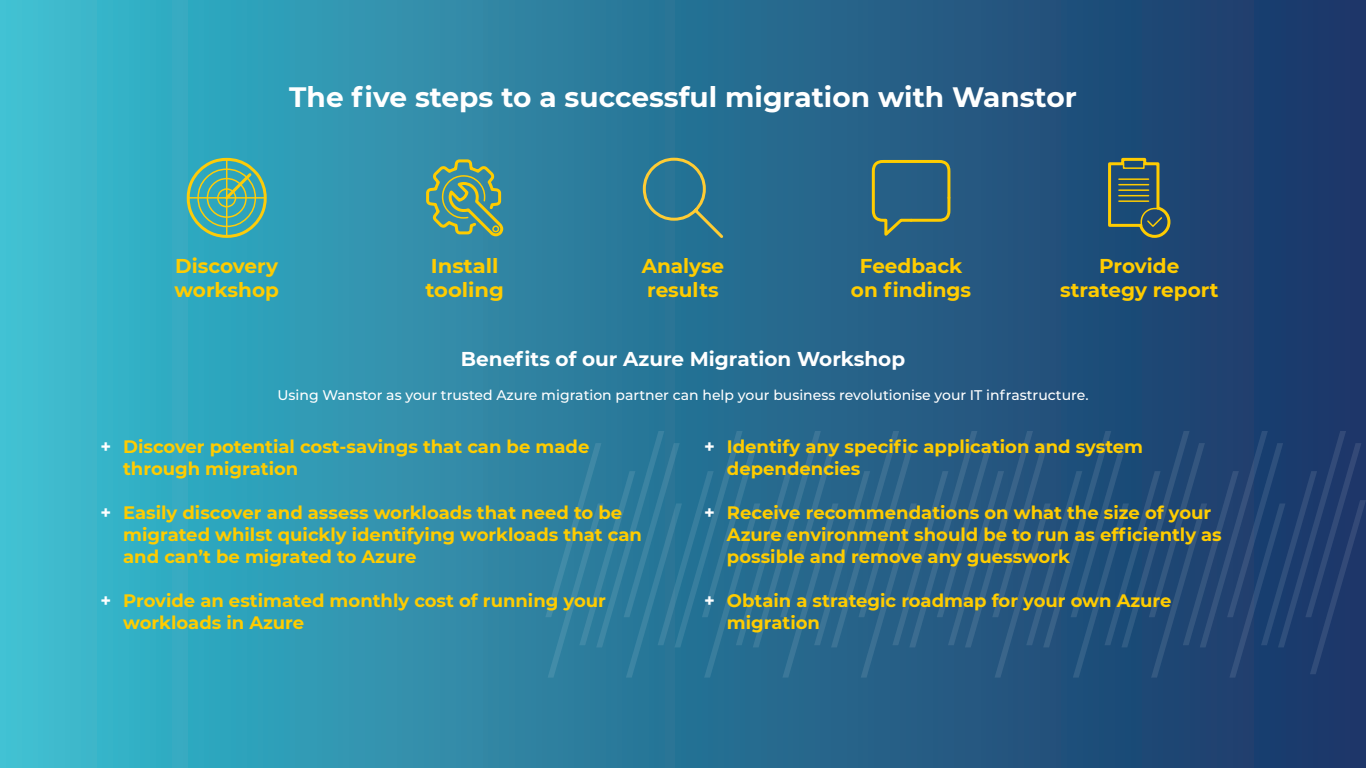
<style>
.page{position:relative;width:1366px;height:768px;background:#fff}
.page>*{position:absolute;margin:0;border:0;box-sizing:border-box;transform-origin:0 0}
.t1{font:700 28px "Montserrat";color:#fff}
.t2{font:700 20px/24px "Montserrat";color:#fc0}
.t3{font:700 20px "Montserrat";color:#fff}
.t4{font:700 20px "Montserrat";color:#fc0;scale:1.06 1}
.t5{font:700 18px/22px "Montserrat";color:#fc0}
.t6{font:700 18px "Montserrat";color:#fff}
.t7{font:500 14px "Montserrat";color:#fff}
</style>
<div class="page">
<div style="left:0;top:0;width:1366px;height:768px;background:linear-gradient(to right,#3abbcd,#1a3163)"></div>
<svg style="left:642px;top:157px;width:82px;height:82px;background:#3a7b8b"></svg>
<svg style="left:871px;top:159px;width:80px;height:78px;background:#426b73"></svg>
<svg style="left:425px;top:158px;width:79px;height:79px;background:#629980"></svg>
<svg style="left:186px;top:157px;width:82px;height:82px;background:#57ac97"></svg>
<hr style="left:226px;top:159px;width:1px;height:77px;background:#fdcc09">
<hr style="left:188px;top:197px;width:77px;height:2px;background:#fdcc09">
<svg style="left:1107px;top:157px;width:64px;height:82px;background:#4b645c"></svg>
<svg style="left:545px;top:431px;width:821px;height:247px;background:#275d85"></svg>
<p class="t1" style="left:289px;top:77px;width:789px">The five steps to a successful migration with Wanstor</p>
<p class="t2" style="left:175px;top:252px;width:106px">Discovery workshop</p>
<p class="t4" style="left:431px;top:251px;width:65px">Install</p>
<p class="t4" style="left:425px;top:275px;width:76px">tooling</p>
<p class="t2" style="left:642px;top:252px;width:84px">Analyse</p>
<p class="t2" style="left:647px;top:276px;width:73px">results</p>
<p class="t2" style="left:860px;top:252px;width:104px">Feedback</p>
<p class="t2" style="left:851px;top:276px;width:122px">on findings</p>
<p class="t2" style="left:1099px;top:252px;width:82px">Provide</p>
<p class="t2" style="left:1060px;top:276px;width:160px">strategy report</p>
<p class="t3" style="left:461px;top:344px;width:446px">Benefits of our Azure Migration Workshop</p>
<p class="t7" style="left:277px;top:386px;width:813px">Using Wanstor as your trusted Azure migration partner can help your business revolutionise your IT infrastructure.</p>
<p class="t6" style="left:100px;top:434px;width:12px">+</p>
<p class="t6" style="left:100px;top:500px;width:12px">+</p>
<p class="t6" style="left:100px;top:588px;width:12px">+</p>
<p class="t5" style="left:123px;top:435px;width:468px">Discover potential cost-savings that can be made through migration</p>
<p class="t5" style="left:123px;top:501px;width:520px">Easily discover and assess workloads that need to be migrated whilst quickly identifying workloads that can and can’t be migrated to Azure</p>
<p class="t5" style="left:123px;top:589px;width:484px">Provide an estimated monthly cost of running your workloads in Azure</p>
<p class="t6" style="left:704px;top:434px;width:12px">+</p>
<p class="t6" style="left:704px;top:500px;width:12px">+</p>
<p class="t6" style="left:704px;top:588px;width:12px">+</p>
<p class="t5" style="left:727px;top:435px;width:418px">Identify any specific application and system dependencies</p>
<p class="t5" style="left:727px;top:501px;width:496px">Receive recommendations on what the size of your<br>Azure environment should be to run as efficiently as possible and remove any guesswork</p>
<p class="t5" style="left:727px;top:589px;width:446px">Obtain a strategic roadmap for your own Azure migration</p>
</div>
